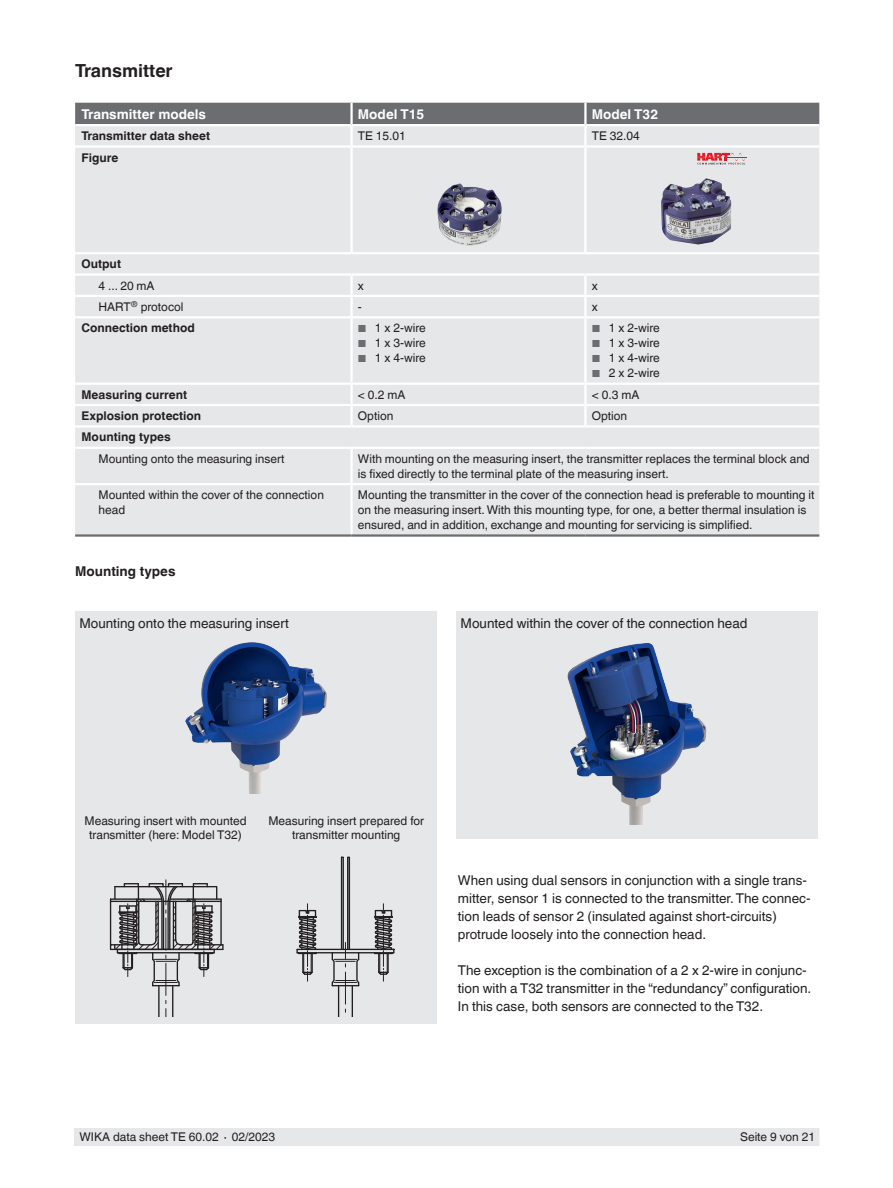
<style>
.page{position:relative;width:893px;height:1188px;background:#fff}
.page>*{position:absolute;margin:0;border:0;box-sizing:border-box;transform-origin:0 0}
.t1{font:700 18px "Helvetica World";color:#231f20}
.t2{font:13.5px/18px "Helvetica World";color:#231f20}
.t3{font:700 13.5px "Helvetica World";color:#fff}
.t4{font:700 13.5px "Helvetica World";color:#231f20}
.t5{font:12px/15px "Helvetica World";color:#231f20}
.t6{font:700 12px "Helvetica World";color:#231f20}
.s1{font-size:10.2px;color:#6c6d70}
</style>
<div class="page">
<div style="left:75px;top:1128px;width:744px;height:17px;background:#e6e7e9"></div>
<div style="left:75px;top:103px;width:744px;height:21px;background:#6c6d70"></div>
<div style="left:75px;top:126px;width:744px;height:408px;background:#e6e7e9"></div>
<hr style="left:350px;top:103px;width:3px;height:21px;background:#fff">
<hr style="left:584px;top:103px;width:3px;height:21px;background:#fff">
<hr style="left:350px;top:126px;width:3px;height:19px;background:#fff">
<hr style="left:584px;top:126px;width:3px;height:19px;background:#fff">
<hr style="left:75px;top:145px;width:277px;height:3px;background:#fff">
<hr style="left:352px;top:145px;width:233px;height:3px;background:#fff">
<hr style="left:350px;top:148px;width:3px;height:104px;background:#fff">
<hr style="left:585px;top:145px;width:234px;height:3px;background:#fff">
<hr style="left:584px;top:148px;width:3px;height:104px;background:#fff">
<hr style="left:75px;top:252px;width:277px;height:2px;background:#fff">
<hr style="left:352px;top:252px;width:233px;height:2px;background:#fff">
<hr style="left:585px;top:252px;width:234px;height:2px;background:#fff">
<hr style="left:75px;top:273px;width:277px;height:3px;background:#fff">
<hr style="left:352px;top:273px;width:233px;height:3px;background:#fff">
<hr style="left:350px;top:276px;width:3px;height:19px;background:#fff">
<hr style="left:585px;top:273px;width:234px;height:3px;background:#fff">
<hr style="left:584px;top:276px;width:3px;height:19px;background:#fff">
<hr style="left:75px;top:295px;width:277px;height:2px;background:#fff">
<hr style="left:352px;top:295px;width:233px;height:2px;background:#fff">
<hr style="left:350px;top:297px;width:3px;height:19px;background:#fff">
<hr style="left:585px;top:295px;width:234px;height:2px;background:#fff">
<hr style="left:584px;top:297px;width:3px;height:19px;background:#fff">
<hr style="left:75px;top:316px;width:277px;height:2px;background:#fff">
<hr style="left:352px;top:316px;width:233px;height:2px;background:#fff">
<hr style="left:350px;top:318px;width:3px;height:65px;background:#fff">
<hr style="left:585px;top:316px;width:234px;height:2px;background:#fff">
<hr style="left:584px;top:318px;width:3px;height:65px;background:#fff">
<hr style="left:75px;top:383px;width:277px;height:2px;background:#fff">
<hr style="left:352px;top:383px;width:233px;height:2px;background:#fff">
<hr style="left:350px;top:385px;width:3px;height:19px;background:#fff">
<hr style="left:585px;top:383px;width:234px;height:2px;background:#fff">
<hr style="left:584px;top:385px;width:3px;height:19px;background:#fff">
<hr style="left:75px;top:404px;width:277px;height:2px;background:#fff">
<hr style="left:352px;top:404px;width:233px;height:2px;background:#fff">
<hr style="left:350px;top:406px;width:3px;height:19px;background:#fff">
<hr style="left:585px;top:404px;width:234px;height:2px;background:#fff">
<hr style="left:584px;top:406px;width:3px;height:19px;background:#fff">
<hr style="left:75px;top:425px;width:277px;height:3px;background:#fff">
<hr style="left:352px;top:425px;width:233px;height:3px;background:#fff">
<hr style="left:585px;top:425px;width:234px;height:3px;background:#fff">
<hr style="left:75px;top:447px;width:277px;height:2px;background:#fff">
<hr style="left:352px;top:447px;width:233px;height:2px;background:#fff">
<hr style="left:350px;top:449px;width:3px;height:34px;background:#fff">
<hr style="left:585px;top:447px;width:234px;height:2px;background:#fff">
<hr style="left:75px;top:483px;width:277px;height:2px;background:#fff">
<hr style="left:352px;top:483px;width:233px;height:2px;background:#fff">
<hr style="left:350px;top:485px;width:3px;height:49px;background:#fff">
<hr style="left:585px;top:483px;width:234px;height:2px;background:#fff">
<hr style="left:75px;top:534px;width:277px;height:3px;background:#6c6d70">
<hr style="left:352px;top:534px;width:233px;height:3px;background:#6c6d70">
<hr style="left:585px;top:534px;width:234px;height:3px;background:#6c6d70">
<img style="left:437px;top:183px;width:65px;height:63px">
<img style="left:661px;top:178px;width:70px;height:67px">
<svg style="left:697px;top:153px;width:50px;height:12px"></svg>
<div style="left:75px;top:612px;width:362px;height:412px;background:#e6e7e9"></div>
<hr style="left:297px;top:952px;width:97px;height:1px;background:#231f20">
<hr style="left:297px;top:949px;width:97px;height:1px;background:#231f20">
<hr style="left:338px;top:986px;width:1px;height:30px;background:#231f20">
<hr style="left:352px;top:986px;width:1px;height:30px;background:#231f20">
<hr style="left:345px;top:972px;width:1px;height:32px;background:#231f20">
<svg style="left:296px;top:904px;width:21px;height:77px"></svg>
<svg style="left:373px;top:904px;width:22px;height:77px"></svg>
<svg style="left:330px;top:856px;width:31px;height:131px"></svg>
<hr style="left:158px;top:986px;width:2px;height:30px;background:#231f20">
<hr style="left:172px;top:986px;width:1px;height:30px;background:#231f20">
<hr style="left:166px;top:963px;width:1px;height:32px;background:#231f20">
<svg style="left:166px;top:1000px;width:1px;height:16px"></svg>
<hr style="left:110px;top:899px;width:1px;height:50px;background:#231f20">
<svg style="left:111px;top:880px;width:113px;height:107px"></svg>
<img style="left:185px;top:642px;width:142px;height:152px">
<div style="left:351px;top:851px;width:52px;height:18px;background:#e6e7e9"></div>
<div style="left:456px;top:612px;width:362px;height:227px;background:#e6e7e9"></div>
<img style="left:567px;top:643px;width:140px;height:181px">
<h1 class="t1" style="left:75px;top:61px;width:99px">Transmitter</h1>
<p class="t3" style="left:82px;top:106px;width:126px">Transmitter models</p>
<p class="t3" style="left:358px;top:106px;width:68px">Model T15</p>
<p class="t3" style="left:592px;top:106px;width:68px">Model T32</p>
<p class="t6" style="left:82px;top:129px;width:130px">Transmitter data sheet</p>
<p class="t5" style="left:358px;top:128px;width:50px">TE 15.01</p>
<p class="t5" style="left:592px;top:128px;width:50px">TE 32.04</p>
<p class="t6" style="left:82px;top:150px;width:38px">Figure</p>
<p class="t6" style="left:82px;top:257px;width:41px">Output</p>
<p class="t5" style="left:99px;top:278px;width:58px">4 ... 20 mA</p>
<p class="t5" style="left:358px;top:278px;width:7px">x</p>
<p class="t5" style="left:592px;top:278px;width:7px">x</p>
<p class="t5" style="left:99px;top:299px;width:86px">HART<sup>®</sup> protocol</p>
<p class="t5" style="left:358px;top:299px;width:5px">-</p>
<p class="t5" style="left:592px;top:299px;width:7px">x</p>
<p class="t6" style="left:82px;top:321px;width:115px">Connection method</p>
<p class="t5" style="left:358px;top:321px;width:69px"><span class="s1">■</span> 1 x 2-wire</p>
<p class="t5" style="left:358px;top:336px;width:69px"><span class="s1">■</span> 1 x 3-wire</p>
<p class="t5" style="left:358px;top:351px;width:69px"><span class="s1">■</span> 1 x 4-wire</p>
<p class="t5" style="left:592px;top:321px;width:69px"><span class="s1">■</span> 1 x 2-wire</p>
<p class="t5" style="left:592px;top:336px;width:69px"><span class="s1">■</span> 1 x 3-wire</p>
<p class="t5" style="left:592px;top:351px;width:69px"><span class="s1">■</span> 1 x 4-wire</p>
<p class="t5" style="left:592px;top:366px;width:69px"><span class="s1">■</span> 2 x 2-wire</p>
<p class="t6" style="left:82px;top:388px;width:107px">Measuring current</p>
<p class="t5" style="left:358px;top:387px;width:49px">&lt; 0.2 mA</p>
<p class="t5" style="left:592px;top:387px;width:49px">&lt; 0.3 mA</p>
<p class="t6" style="left:82px;top:409px;width:121px">Explosion protection</p>
<p class="t5" style="left:358px;top:408px;width:37px">Option</p>
<p class="t5" style="left:592px;top:408px;width:37px">Option</p>
<p class="t6" style="left:82px;top:430px;width:91px">Mounting types</p>
<p class="t5" style="left:99px;top:451px;width:188px">Mounting onto the measuring insert</p>
<p class="t5" style="left:358px;top:451px;width:453px">With mounting on the measuring insert, the transmitter replaces the terminal block and is fixed directly to the terminal plate of the measuring insert.</p>
<p class="t5" style="left:99px;top:488px;width:227px">Mounted within the cover of the connection head</p>
<p class="t5" style="left:358px;top:488px;width:458px">Mounting the transmitter in the cover of the connection head is preferable to mounting it on the measuring insert. With this mounting type, for one, a better thermal insulation is ensured, and in addition, exchange and mounting for servicing is simplified.</p>
<p class="t4" style="left:75px;top:563px;width:102px">Mounting types</p>
<p class="t2" style="left:79px;top:614px;width:211px">Mounting onto the measuring insert</p>
<p class="t2" style="left:461px;top:614px;width:288px">Mounted within the cover of the connection head</p>
<p class="t5" style="left:85px;top:814px;width:163px;line-height:13.5px;text-align:center">Measuring insert with mounted transmitter (here: Model T32)</p>
<p class="t5" style="left:268px;top:814px;width:157px;line-height:13.5px;text-align:center">Measuring insert prepared for transmitter mounting</p>
<p class="t2" style="left:458px;top:871px;width:354px">When using dual sensors in conjunction with a single trans&shy;mitter, sensor 1 is connected to the transmitter. The connec&shy;tion leads of sensor 2 (insulated against short-circuits) protrude loosely into the connection head.</p>
<p class="t2" style="left:458px;top:961px;width:355px">The exception is the combination of a 2 x 2-wire in conjunc&shy;tion with a T32 transmitter in the “redundancy” configuration.<br>In this case, both sensors are connected to the T32.</p>
<p class="t5" style="left:80px;top:1130px;width:197px">WIKA data sheet TE 60.02 ∙ 02/2023</p>
<p class="t5" style="left:740px;top:1130px;width:77px">Seite 9 von 21</p>
</div>
